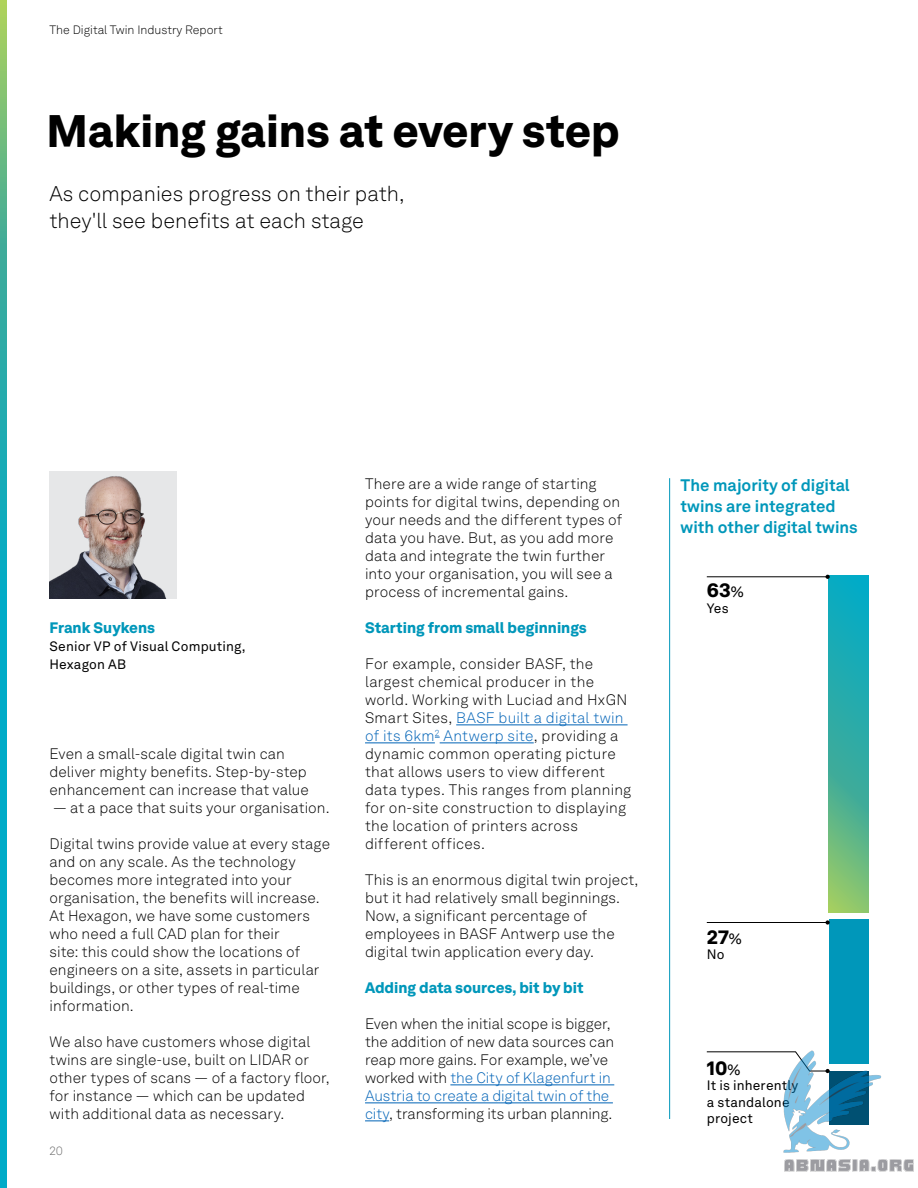
<style>
.page{position:relative;width:918px;height:1188px;background:#fff}
.page>*{position:absolute;margin:0;border:0;box-sizing:border-box;transform-origin:0 0}
.t1{font:900 45px "Hexagon Akkurat";letter-spacing:-.005em;color:#000}
.t2{font:300 21px/27px "Hexagon Akkurat";color:#000}
.t3{font:900 19.5px "Hexagon Akkurat";color:#000}
.t4{font:700 16.5px/21px "Hexagon Akkurat";color:#0097ba}
.t5{font:300 15px/18px "Hexagon Akkurat";letter-spacing:.005em;color:#000}
.t6{font:900 15px "Hexagon Akkurat";color:#0097ba}
.t7{font:13.5px/16.2px "Hexagon Akkurat";letter-spacing:.01em;color:#000}
.t8{font:300 12px "Hexagon Akkurat";color:#000}
.t9{font:300 12px "Hexagon Akkurat";color:#666}
.s1{color:#0063b7}
.s2{font-weight:400;font-size:15px}
</style>
<div class="page">
<svg style="left:0;top:0;width:7px;height:1188px"></svg>
<svg style="left:829px;top:575px;width:39px;height:337px"></svg>
<div style="left:829px;top:920px;width:39px;height:144px;background:#0097ba"></div>
<svg style="left:706px;top:1051px;width:74px;height:2px"></svg>
<hr style="left:707px;top:922px;width:121px;height:1px;background:#000">
<svg style="left:826px;top:920px;width:4px;height:5px"></svg>
<hr style="left:707px;top:577px;width:121px;height:1px;background:#000">
<svg style="left:826px;top:575px;width:4px;height:4px"></svg>
<hr style="left:669px;top:478px;width:1px;height:641px;background:#0097ba">
<hr style="left:456px;top:724px;width:172px;height:1px;background:#0063b7">
<hr style="left:365px;top:742px;width:70px;height:1px;background:#0063b7">
<hr style="left:440px;top:742px;width:94px;height:1px;background:#0063b7">
<hr style="left:450px;top:1084px;width:164px;height:1px;background:#0063b7">
<hr style="left:365px;top:1102px;width:248px;height:1px;background:#0063b7">
<svg style="left:365px;top:1120px;width:24px;height:1px"></svg>
<img style="left:50px;top:471px;width:127px;height:128px">
<img style="left:780px;top:1050px;width:134px;height:122px">
<p class="t8" style="left:50px;top:21px;width:175px">The Digital Twin Industry Report</p>
<h1 class="t1" style="left:47px;top:95px;width:575px">Making gains at every step</h1>
<h2 class="t2" style="left:50px;top:180px;width:357px">As companies progress on their path, they'll see benefits at each stage</h2>
<p class="t6" style="left:50px;top:616px;width:107px">Frank Suykens</p>
<p class="t7" style="left:50px;top:637px;width:198px;line-height:18px">Senior VP of Visual Computing,<br>Hexagon AB</p>
<p class="t5" style="left:50px;top:744px;width:261px">Even a small-scale digital twin can deliver mighty benefits. Step-by-step enhancement can increase that value</p>
<p class="t5" style="left:53px;top:798px;width:278px">— at a pace that suits your organisation.</p>
<p class="t5" style="left:50px;top:834px;width:282px">Digital twins provide value at every stage and on any scale. As the technology becomes more integrated into your organisation, the benefits will increase.<br>At Hexagon, we have some customers who need a full CAD plan for their<br>site: this could show the locations of engineers on a site, assets in particular buildings, or other types of real-time information.</p>
<p class="t5" style="left:50px;top:1032px;width:282px">We also have customers whose digital twins are single-use, built on LIDAR or other types of scans — of a factory floor, for instance — which can be updated with additional data as necessary.</p>
<p class="t9" style="left:50px;top:1142px;width:15px">20</p>
<p class="t5" style="left:365px;top:474px;width:259px">There are a wide range of starting points for digital twins, depending on your needs and the different types of data you have. But, as you add more data and integrate the twin further into your organisation, you will see a process of incremental gains.</p>
<p class="t6" style="left:365px;top:616px;width:223px">Starting from small beginnings</p>
<p class="t5" style="left:365px;top:654px;width:268px">For example, consider BASF, the largest chemical producer in the world. Working with Luciad and HxGN Smart Sites, <span class="s1">BASF built a digital twin of its 6km</span><sup>2</sup> <span class="s1">Antwerp site</span>, providing a dynamic common operating picture that allows users to view different data types. This ranges from planning for on-site construction to displaying the location of printers across different offices.</p>
<p class="t5" style="left:365px;top:870px;width:275px">This is an enormous digital twin project, but it had relatively small beginnings.<br>Now, a significant percentage of employees in BASF Antwerp use the digital twin application every day.</p>
<p class="t6" style="left:365px;top:976px;width:220px">Adding data sources, bit by bit</p>
<p class="t5" style="left:365px;top:1014px;width:251px">Even when the initial scope is bigger, the addition of new data sources can reap more gains. For example, we’ve worked with <span class="s1">the City of Klagenfurt in Austria to create a digital twin of the city</span>, transforming its urban planning.</p>
<p class="t4" style="left:681px;top:473px;width:179px">The majority of digital twins are integrated with other digital twins</p>
<h3 class="t3" style="left:707px;top:575px;width:38px">63<span class="s2">%</span></h3>
<p class="t7" style="left:707px;top:599px;width:23px">Yes</p>
<h3 class="t3" style="left:707px;top:921px;width:37px">27<span class="s2">%</span></h3>
<p class="t7" style="left:707px;top:946px;width:19px">No</p>
<h3 class="t3" style="left:707px;top:1052px;width:35px">10<span class="s2">%</span></h3>
<p class="t7" style="left:707px;top:1077px;width:93px">It is inherently a standalone project</p>
</div>
